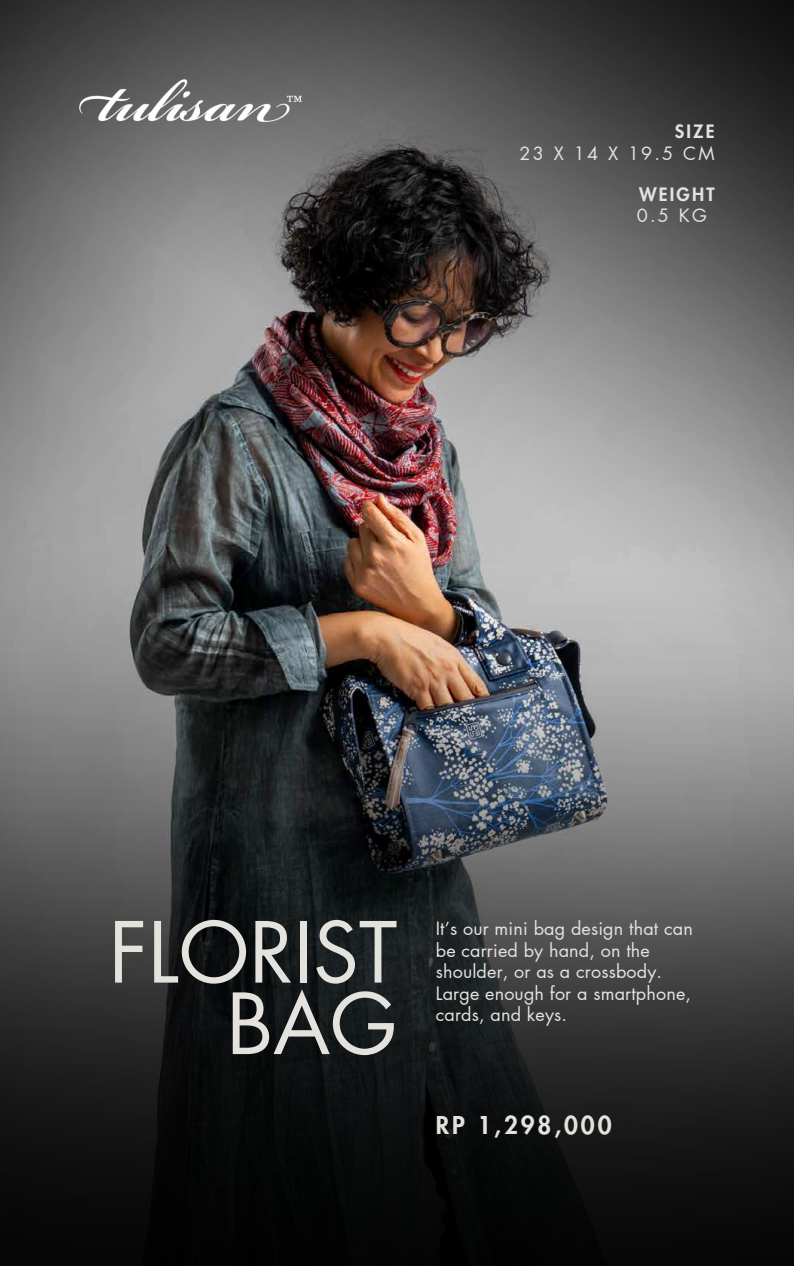
<style>
.page{position:relative;width:794px;height:1266px;background:#fff}
.page>*{position:absolute;margin:0;border:0;box-sizing:border-box;transform-origin:0 0}
.t1{font:81.75px "Futura LT Pro";color:#e4e2dd}
.t2{font:800 24px "Futura LT Pro";letter-spacing:.12em;color:#e4e2dd}
.t3{font:18px/21.4px "Futura LT Pro";letter-spacing:.01em;color:#e4e2dd}
.t4{font:800 18px "Futura LT Pro";letter-spacing:.12em;color:#e4e2dd}
</style>
<div class="page">
<img style="left:0;top:867px;width:793px;height:399px">
<img style="left:0;top:815px;width:793px;height:52px">
<img style="left:0;top:0;width:793px;height:815px">
<img style="left:79px;top:79px;width:222px;height:43px">
<p class="t4" style="left:674px;top:123px;width:41px">SIZE</p>
<p class="t3" style="left:519px;top:143px;width:196px">23 X 14 X 19.5 CM</p>
<p class="t4" style="left:638px;top:186px;width:77px">WEIGHT</p>
<p class="t3" style="left:636px;top:205px;width:71px">0.5 KG</p>
<p class="t1" style="left:109px;top:915px;width:290px">FLORIST</p>
<p class="t1" style="left:226px;top:986px;width:172px">BAG</p>
<p class="t3" style="left:435px;top:919px;width:258px">It’s our mini bag design that can be carried by hand, on the shoulder, or as a crossbody.<br>Large enough for a smartphone, cards, and keys.</p>
<p class="t2" style="left:435px;top:1114px;width:177px">RP 1,298,000</p>
</div>
